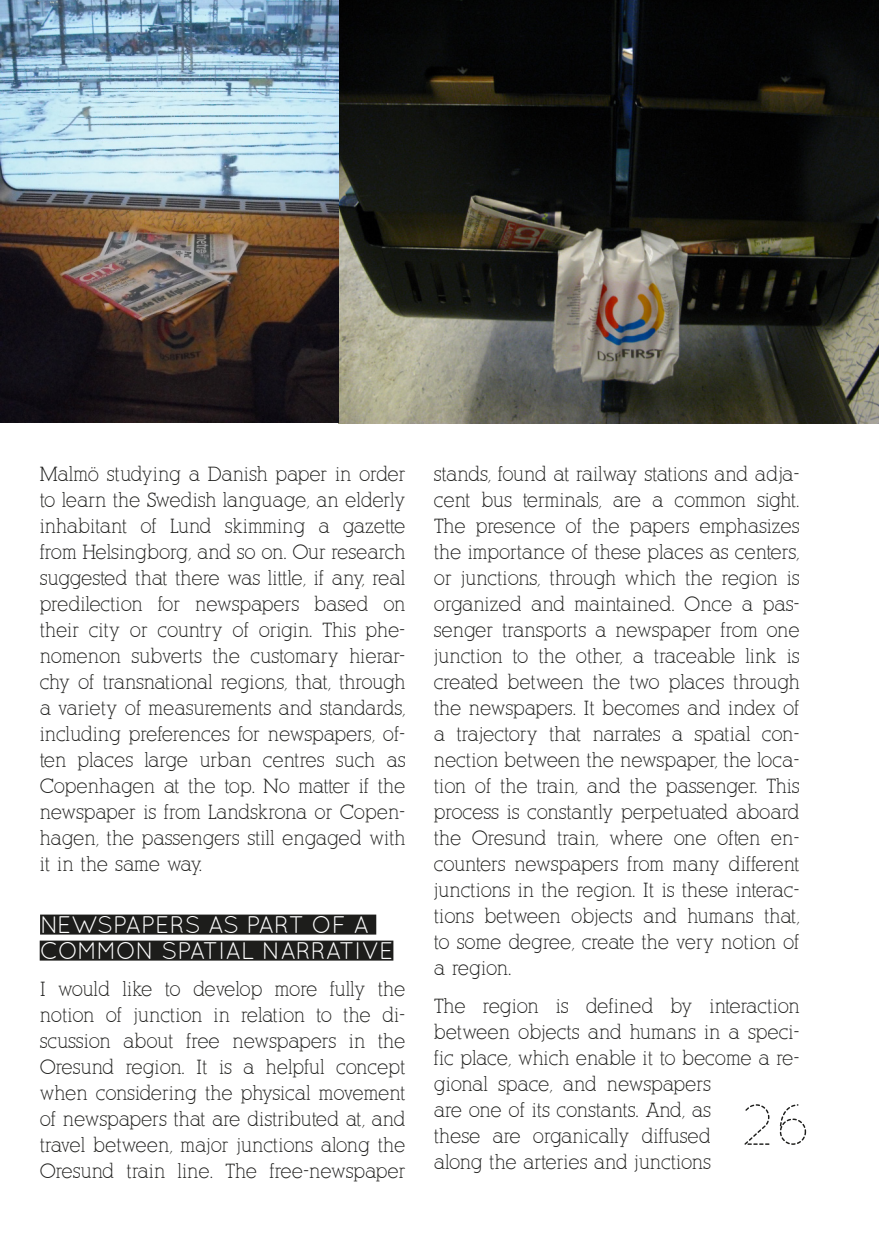
<style>
.page{position:relative;width:879px;height:1248px;background:#fff}
.page>*{position:absolute;margin:0;border:0;box-sizing:border-box;transform-origin:0 0}
.t1{font:58px "Quicksand Dash";color:#1d1d1b}
.Overskrift_2{font:24px/26px "Quicksand";color:#fff}
.t2{font:20px/26px "Alexandria FLF";color:#1d1d1b;text-align:justify}
</style>
<div class="page">
<div style="left:40px;top:914px;width:336px;height:20px;background:#1d1d1b"></div>
<div style="left:40px;top:940px;width:353px;height:20px;background:#1d1d1b"></div>
<img style="left:0;top:0;width:879px;height:423px">
<p class="t2" style="left:40px;top:461px;width:367px">Malmö studying a Danish paper in order to learn the Swedish language, an elderly inhabitant of Lund skimming a gazette from Helsingborg, and so on. Our research suggested that there was little, if any, real predilection for newspapers based on their city or country of origin. This phe&shy;nomenon subverts the customary hierar&shy;chy of transnational regions, that, through a variety of measurements and standards, including preferences for newspapers, of&shy;ten places large urban centres such as Copenhagen at the top. No matter if the newspaper is from Landskrona or Copen&shy;hagen, the passengers still engaged with it in the same way.</p>
<p class="Overskrift_2" style="left:40px;top:910px;width:355px">NEWSPAPERS AS PART OF A<br>COMMON SPATIAL NARRATIVE</p>
<p class="t2" style="left:40px;top:975px;width:367px">I would like to develop more fully the notion of junction in relation to the di&shy;scussion about free newspapers in the Oresund region. It is a helpful concept when considering the physical movement of newspapers that are distributed at, and travel between, major junctions along the Oresund train line. The free-newspaper</p>
<p class="t2" style="left:434px;top:461px;width:367px">stands, found at railway stations and adja&shy;cent bus terminals, are a common sight.<br>The presence of the papers emphasizes the importance of these places as centers, or junctions, through which the region is organized and maintained. Once a pas&shy;senger transports a newspaper from one junction to the other, a traceable link is created between the two places through the newspapers. It becomes and index of a trajectory that narrates a spatial con&shy;nection between the newspaper, the loca&shy;tion of the train, and the passenger. This process is constantly perpetuated aboard the Oresund train, where one often en&shy;counters newspapers from many different junctions in the region. It is these interac&shy;tions between objects and humans that, to some degree, create the very notion of a region.</p>
<p class="t2" style="left:434px;top:992px;width:367px;text-align:left">The region is defined by interaction between objects and humans in a speci&shy;fic place, which enable it to become a re&shy;gional space, and newspapers<br>are one of its constants. And, as<br>these are organically diffused<br>along the arteries and junctions</p>
<h1 class="t1" style="left:742px;top:1097px;width:73px">26</h1>
</div>
